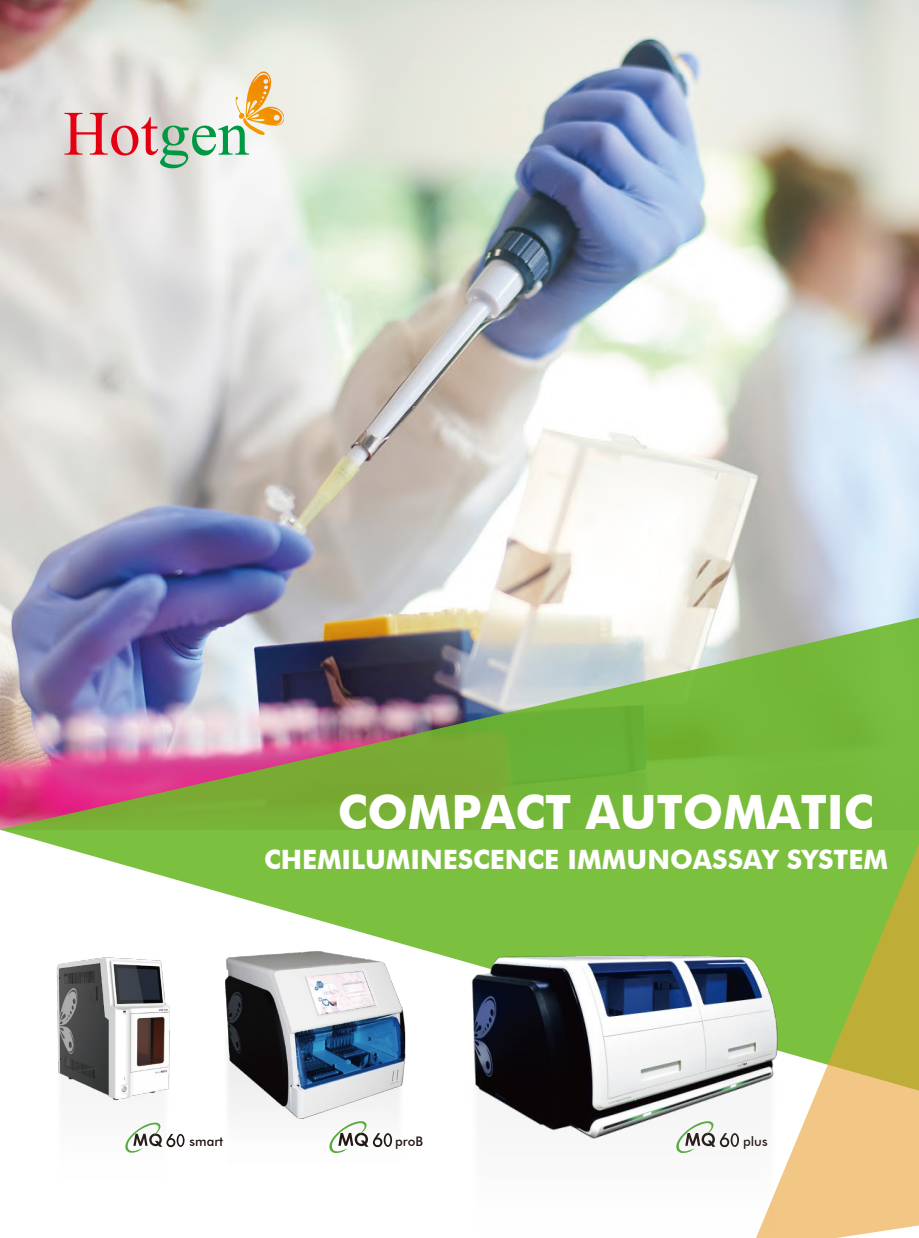
<style>
.page{position:relative;width:919px;height:1238px;background:#fff}
.page>*{position:absolute;margin:0;border:0;box-sizing:border-box;transform-origin:0 0}
.t1{font:700 47.4px "Futura BT";letter-spacing:-.005em;color:#fff}
.t2{font:700 26.7px "Futura BT";letter-spacing:-.005em;color:#fff}
.t3{font:500 13.2px "Futura BT";color:#221714}
</style>
<div class="page">
<img style="left:0;top:0;width:918px;height:615px">
<svg style="left:64px;top:71px;width:220px;height:97px"></svg>
<img style="left:0;top:615px;width:918px;height:341px">
<svg style="left:750px;top:813px;width:168px;height:424px;background:#b0be54"></svg>
<img style="left:203px;top:904px;width:219px;height:23px">
<img style="left:203px;top:927px;width:219px;height:192px">
<svg style="left:329px;top:1121px;width:63px;height:32px"></svg>
<img style="left:125px;top:1015px;width:95px;height:138px">
<img style="left:36px;top:940px;width:149px;height:173px">
<img style="left:421px;top:1020px;width:405px;height:217px">
<img style="left:442px;top:862px;width:359px;height:359px">
<h1 class="t1" style="left:338px;top:783px;width:537px">COMPACT AUTOMATIC</h1>
<p class="t2" style="left:264px;top:843px;width:625px">CHEMILUMINESCENCE IMMUNOASSAY SYSTEM</p>
<p class="t3" style="left:189px;top:1133px;width:35px">smart</p>
<p class="t3" style="left:395px;top:1133px;width:29px">proB</p>
<p class="t3" style="left:743px;top:1133px;width:26px">plus</p>
</div>
